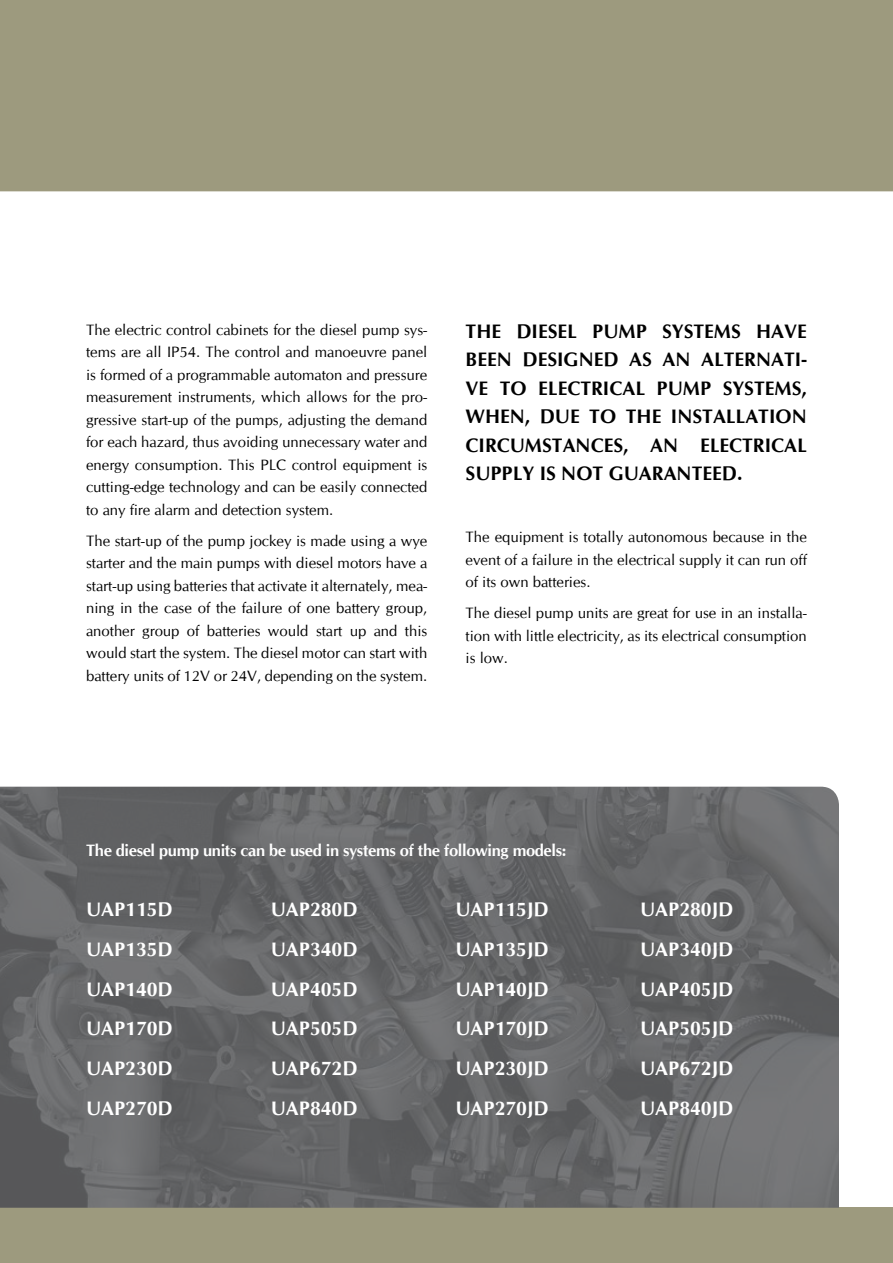
<style>
.page{position:relative;width:893px;height:1263px;background:#fff}
.page>*{position:absolute;margin:0;border:0;box-sizing:border-box;transform-origin:0 0}
.t1{font:700 19.5px/39.8px "CG Omega";color:#fff;text-align:justify}
.t2{font:700 19.5px/28.5px "CG Omega";color:#000;text-align:justify}
.t3{font:700 16.5px "CG Omega";letter-spacing:-.02em;color:#fff}
.t4{font:15px/22.5px "CG Omega";color:#000;text-align:justify}
</style>
<div class="page">
<div style="left:0;top:1208px;width:893px;height:55px;background:#9d9a7e"></div>
<div style="left:0;top:0;width:893px;height:191px;background:#9d9a7e"></div>
<img style="left:0;top:787px;width:839px;height:421px">
<p class="t4" style="left:86px;top:318px;width:343px">The electric control cabinets for the diesel pump sys&shy;tems are all IP54. The control and manoeuvre panel is formed of a programmable automaton and pressure measurement instruments, which allows for the pro&shy;gressive start-up of the pumps, adjusting the demand for each hazard, thus avoiding unnecessary water and energy consumption. This PLC control equipment is cutting-edge technology and can be easily connected to any fire alarm and detection system.</p>
<p class="t4" style="left:86px;top:529px;width:343px">The start-up of the pump jockey is made using a wye starter and the main pumps with diesel motors have a start-up using batteries that activate it alternately, mea&shy;ning in the case of the failure of one battery group, another group of batteries would start up and this would start the system. The diesel motor can start with battery units of 12V or 24V, depending on the system.</p>
<h1 class="t2" style="left:466px;top:317px;width:343px">THE DIESEL PUMP SYSTEMS HAVE BEEN DESIGNED AS AN ALTERNATI-VE TO ELECTRICAL PUMP SYSTEMS, WHEN, DUE TO THE INSTALLATION CIRCUMSTANCES, AN ELECTRICAL SUPPLY IS NOT GUARANTEED.</h1>
<p class="t4" style="left:466px;top:526px;width:343px">The equipment is totally autonomous because in the event of a failure in the electrical supply it can run off of its own batteries.</p>
<p class="t4" style="left:466px;top:602px;width:343px">The diesel pump units are great for use in an installa&shy;tion with little electricity, as its electrical consumption is low.</p>
<p class="t3" style="left:86px;top:840px;width:482px">The diesel pump units can be used in systems of the following models:</p>
<h1 class="t1" style="left:86px;top:889px;width:88px">UAP115D UAP135D UAP140D UAP170D UAP230D UAP270D</h1>
<h1 class="t1" style="left:271px;top:889px;width:88px">UAP280D UAP340D UAP405D UAP505D UAP672D UAP840D</h1>
<h1 class="t1" style="left:455px;top:889px;width:95px">UAP115JD UAP135JD UAP140JD UAP170JD UAP230JD UAP270JD</h1>
<h1 class="t1" style="left:640px;top:889px;width:95px">UAP280JD UAP340JD UAP405JD UAP505JD UAP672JD UAP840JD</h1>
</div>
